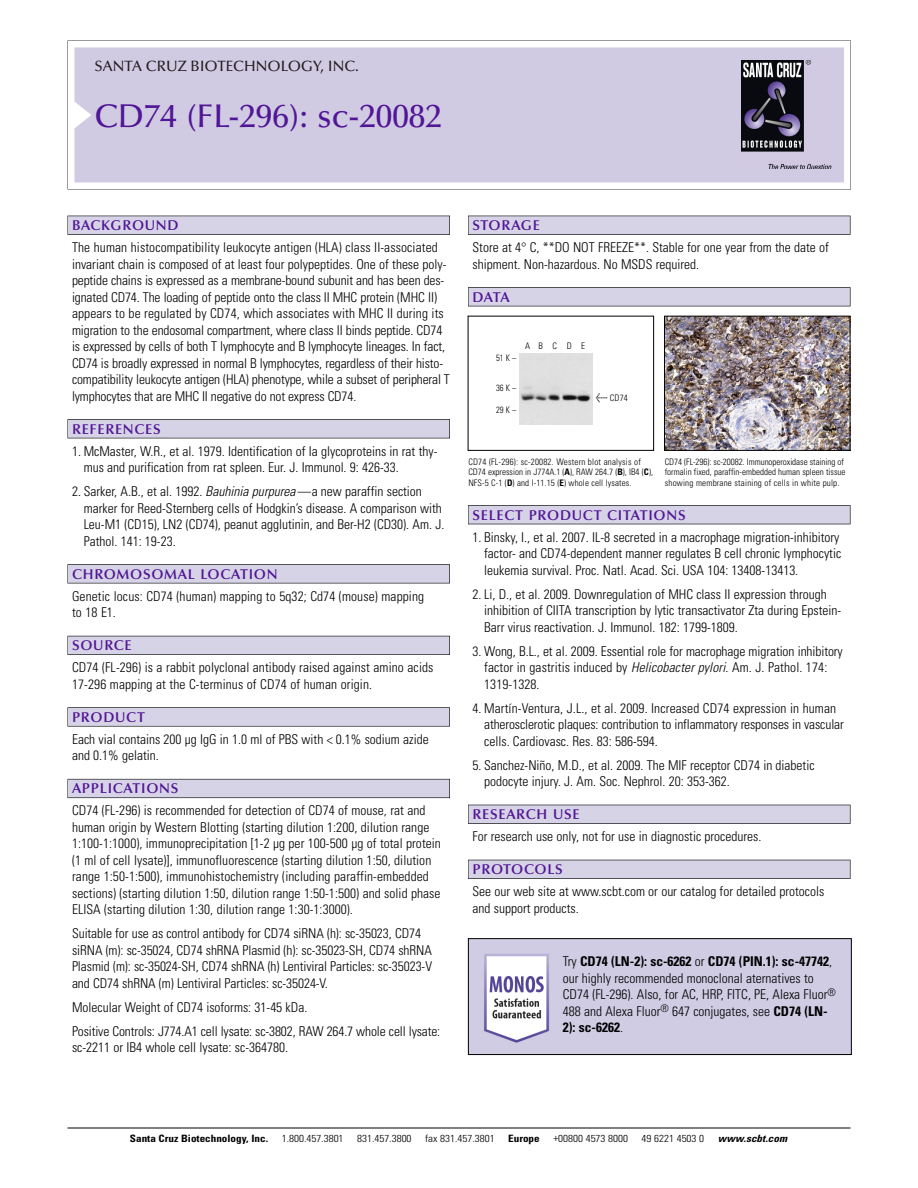
<style>
.page{position:relative;width:918px;height:1188px;background:#fff}
.page>*{position:absolute;margin:0;border:0;box-sizing:border-box;transform-origin:0 0}
.t1{font:500 33px "Optima";color:#511695}
.t2{font:500 15px "Optima";color:#231f20}
.t3{font:600 14.25px "Optima";letter-spacing:.05em;color:#511695}
.t4{font:300 condensed 13.5px/16.5px "Univers";color:#000}
.t5{font:300 condensed 10.2px "Univers";color:#000;scale:1.1 1}
.t6{font:700 condensed 10.2px "Univers";color:#000;scale:1.1 1}
.t7{font:italic 700 condensed 10.2px "Univers";letter-spacing:.005em;color:#000;scale:1.1 1}
.t8{font:300 condensed 9px/10.5px "Univers";color:#000}
.t9{font:300 condensed 9px "Univers";color:#000;scale:.95 1}
.s1{font-style:italic}
.s2{font-family:"Meta Plus";font-weight:400;font-stretch:normal;font-size:10.5px}
.s3{font-weight:700}
</style>
<div class="page">
<svg style="left:68px;top:40px;width:783px;height:149px"></svg>
<div style="left:74px;top:47px;width:770px;height:135px;background:#d1cae3"></div>
<img style="left:741px;top:60px;width:90px;height:108px">
<div style="left:68px;top:216px;width:382px;height:19px;background:#525155"></div>
<div style="left:68px;top:216px;width:381px;height:18px;background:#d7d3e7"></div>
<div style="left:68px;top:419px;width:382px;height:19px;background:#525155"></div>
<div style="left:68px;top:420px;width:381px;height:18px;background:#d7d3e7"></div>
<div style="left:68px;top:564px;width:382px;height:19px;background:#545357"></div>
<div style="left:68px;top:565px;width:381px;height:18px;background:#d7d3e7"></div>
<div style="left:68px;top:636px;width:382px;height:19px;background:#54535a"></div>
<div style="left:68px;top:636px;width:381px;height:18px;background:#d7d3e7"></div>
<svg style="left:68px;top:707px;width:382px;height:20px"></svg>
<div style="left:68px;top:708px;width:381px;height:18px;background:#d7d3e7"></div>
<div style="left:68px;top:779px;width:382px;height:19px;background:#66646e"></div>
<div style="left:68px;top:779px;width:381px;height:18px;background:#d7d3e7"></div>
<div style="left:468px;top:216px;width:382px;height:19px;background:#525155"></div>
<div style="left:468px;top:216px;width:382px;height:18px;background:#d7d3e7"></div>
<div style="left:468px;top:287px;width:382px;height:19px;background:#525155"></div>
<div style="left:468px;top:288px;width:382px;height:18px;background:#d7d3e7"></div>
<div style="left:468px;top:505px;width:382px;height:19px;background:#525156"></div>
<div style="left:468px;top:506px;width:382px;height:18px;background:#d7d3e7"></div>
<div style="left:468px;top:805px;width:382px;height:19px;background:#515055"></div>
<div style="left:468px;top:805px;width:382px;height:18px;background:#d7d3e7"></div>
<div style="left:468px;top:860px;width:382px;height:19px;background:#525158"></div>
<div style="left:468px;top:860px;width:382px;height:18px;background:#d7d3e7"></div>
<hr style="left:68px;top:1128px;width:782px;height:1px;background:#000">
<div style="left:468px;top:316px;width:186px;height:135px;border:1px solid #000"></div>
<img style="left:520px;top:354px;width:73px;height:70px">
<img style="left:666px;top:318px;width:182px;height:131px">
<div style="left:664px;top:316px;width:186px;height:135px;border:1px solid #000"></div>
<img style="left:470px;top:940px;width:380px;height:113px">
<div style="left:468px;top:938px;width:384px;height:117px;border:1px solid #000"></div>
<p class="t2" style="left:94px;top:61px;width:266px">SANTA CRUZ BIOTECHNOLOGY, INC.</p>
<h1 class="t1" style="left:94px;top:103px;width:349px">CD74 (FL-296): sc-20082</h1>
<p class="t3" style="left:72px;top:219px;width:108px">BACKGROUND</p>
<p class="t4" style="left:72px;top:240px;width:379px">The human histocompatibility leukocyte antigen (HLA) class II-associated invariant chain is composed of at least four polypeptides. One of these poly&shy;peptide chains is expressed as a membrane-bound subunit and has been des&shy;ignated CD74. The loading of peptide onto the class II MHC protein (MHC II) appears to be regulated by CD74, which associates with MHC II during its migration to the endosomal compartment, where class II binds peptide. CD74 is expressed by cells of both T lymphocyte and B lymphocyte lineages. In fact, CD74 is broadly expressed in normal B lymphocytes, regardless of their histo&shy;compatibility leukocyte antigen (HLA) phenotype, while a subset of peripheral T lymphocytes that are MHC II negative do not express CD74.</p>
<p class="t3" style="left:72px;top:423px;width:90px">REFERENCES</p>
<p class="t4" style="left:84px;top:444px;width:355px;text-indent:-12px">1. McMaster, W.R., et al. 1979. Identification of Ia glycoproteins in rat thy&shy;mus and purification from rat spleen. Eur. J. Immunol. 9: 426-33.</p>
<p class="t4" style="left:84px;top:484px;width:362px;text-indent:-12px">2. Sarker, A.B., et al. 1992. <span class="s1">Bauhinia purpurea—</span>a new paraffin section marker for Reed-Sternberg cells of Hodgkin’s disease. A comparison with Leu-M1 (CD15), LN2 (CD74), peanut agglutinin, and Ber-H2 (CD30). Am. J.<br>Pathol. 141: 19-23.</p>
<p class="t3" style="left:72px;top:568px;width:207px">CHROMOSOMAL LOCATION</p>
<p class="t4" style="left:72px;top:589px;width:354px">Genetic locus: CD74 (human) mapping to 5q32; Cd74 (mouse) mapping to 18 E1.</p>
<p class="t3" style="left:72px;top:640px;width:61px">SOURCE</p>
<p class="t4" style="left:72px;top:660px;width:363px">CD74 (FL-296) is a rabbit polyclonal antibody raised against amino acids<br>17-296 mapping at the C-terminus of CD74 of human origin.</p>
<p class="t3" style="left:72px;top:711px;width:74px">PRODUCT</p>
<p class="t4" style="left:72px;top:732px;width:358px">Each vial contains 200 µg IgG in 1.0 ml of PBS with &lt; 0.1% sodium azide and 0.1% gelatin.</p>
<p class="t3" style="left:72px;top:783px;width:108px">APPLICATIONS</p>
<p class="t4" style="left:72px;top:803px;width:370px">CD74 (FL-296) is recommended for detection of CD74 of mouse, rat and human origin by Western Blotting (starting dilution 1:200, dilution range 1:100-1:1000), immunoprecipitation [1-2 µg per 100-500 µg of total protein (1 ml of cell lysate)], immunofluorescence (starting dilution 1:50, dilution range 1:50-1:500), immunohistochemistry (including paraffin-embedded sections) (starting dilution 1:50, dilution range 1:50-1:500) and solid phase ELISA (starting dilution 1:30, dilution range 1:30-1:3000).</p>
<p class="t4" style="left:72px;top:926px;width:362px">Suitable for use as control antibody for CD74 siRNA (h): sc-35023, CD74 siRNA (m): sc-35024, CD74 shRNA Plasmid (h): sc-35023-SH, CD74 shRNA Plasmid (m): sc-35024-SH, CD74 shRNA (h) Lentiviral Particles: sc-35023-V and CD74 shRNA (m) Lentiviral Particles: sc-35024-V.</p>
<p class="t4" style="left:72px;top:996px;width:370px;line-height:24px">Molecular Weight of CD74 isoforms: 31-45 kDa.<br>Positive Controls: J774.A1 cell lysate: sc-3802, RAW 264.7 whole cell lysate:</p>
<p class="t4" style="left:72px;top:1040px;width:218px">sc-2211 or IB4 whole cell lysate: sc-364780.</p>
<p class="t3" style="left:473px;top:219px;width:69px">STORAGE</p>
<p class="t4" style="left:473px;top:240px;width:358px">Store at 4° C, **DO NOT FREEZE**. Stable for one year from the date of shipment. Non-hazardous. No MSDS required.</p>
<p class="t3" style="left:473px;top:291px;width:39px">DATA</p>
<p class="t9" style="left:496px;top:355px;width:23px">51K–</p>
<p class="t9" style="left:496px;top:385px;width:23px">36K–</p>
<p class="t9" style="left:496px;top:407px;width:23px">29K–</p>
<p class="t8" style="left:525px;top:341px;width:61px">ABCDE</p>
<p class="t8" style="left:596px;top:394px;width:33px"><span class="s2">&lt;</span> CD74</p>
<p class="t8" style="left:468px;top:457px;width:186px">CD74 (FL-296): sc-20082. Western blot analysis of<br>CD74 expression in J774A.1 (<span class="s3">A</span>), RAW 264.7 (<span class="s3">B</span>), IB4 (<span class="s3">C</span>),<br>NFS-5 C-1 (<span class="s3">D</span>) and I-11.15 (<span class="s3">E</span>) whole cell lysates.</p>
<p class="t8" style="left:665px;top:457px;width:182px">CD74 (FL-296): sc-20082. Immunoperoxidase staining of formalin fixed, paraffin-embedded human spleen tissue showing membrane staining of cells in white pulp.</p>
<p class="t3" style="left:473px;top:509px;width:215px">SELECT PRODUCT CITATIONS</p>
<p class="t4" style="left:484px;top:530px;width:359px;text-indent:-12px">1. Binsky, I., et al. 2007. IL-8 secreted in a macrophage migration-inhibitory factor- and CD74-dependent manner regulates B cell chronic lymphocytic leukemia survival. Proc. Natl. Acad. Sci. USA 104: 13408-13413.</p>
<p class="t4" style="left:484px;top:587px;width:359px;text-indent:-12px">2. Li, D., et al. 2009. Downregulation of MHC class II expression through inhibition of CIITA transcription by lytic transactivator Zta during Epstein-<br>Barr virus reactivation. J. Immunol. 182: 1799-1809.</p>
<p class="t4" style="left:484px;top:644px;width:360px;text-indent:-12px">3. Wong, B.L., et al. 2009. Essential role for macrophage migration inhibitory factor in gastritis induced by <span class="s1">Helicobacter pylori</span>. Am. J. Pathol. 174:<br>1319-1328.</p>
<p class="t4" style="left:484px;top:701px;width:361px;text-indent:-12px">4. Martín-Ventura, J.L., et al. 2009. Increased CD74 expression in human atherosclerotic plaques: contribution to inflammatory responses in vascular cells. Cardiovasc. Res. 83: 586-594.</p>
<p class="t4" style="left:484px;top:758px;width:332px;text-indent:-12px">5. Sanchez-Niño, M.D., et al. 2009. The MIF receptor CD74 in diabetic podocyte injury. J. Am. Soc. Nephrol. 20: 353-362.</p>
<p class="t3" style="left:473px;top:809px;width:109px">RESEARCH USE</p>
<p class="t4" style="left:473px;top:829px;width:290px">For research use only, not for use in diagnostic procedures.</p>
<p class="t3" style="left:473px;top:864px;width:92px">PROTOCOLS</p>
<p class="t4" style="left:473px;top:884px;width:353px">See our web site at www.scbt.com or our catalog for detailed protocols and support products.</p>
<p class="t4" style="left:563px;top:954px;width:275px">Try <span class="s3">CD74 (LN-2): sc-6262</span> or <span class="s3">CD74 (PIN.1): sc-47742</span>, our highly recommended monoclonal aternatives to CD74 (FL-296). Also, for AC, HRP, FITC, PE, Alexa Fluor<sup>® </sup>488 and Alexa Fluor<sup>®</sup> 647 conjugates, see <span class="s3">CD74 (LN-2): sc-6262</span>.</p>
<p class="t6" style="left:130px;top:1135px;width:127px">Santa Cruz Biotechnology, Inc.</p>
<p class="t5" style="left:282px;top:1135px;width:58px">1.800.457.3801</p>
<p class="t5" style="left:357px;top:1135px;width:51px">831.457.3800</p>
<p class="t5" style="left:425px;top:1135px;width:65px">fax 831.457.3801</p>
<p class="t6" style="left:508px;top:1135px;width:30px">Europe</p>
<p class="t5" style="left:553px;top:1135px;width:69px">+00800 4573 8000</p>
<p class="t5" style="left:642px;top:1135px;width:58px">49 6221 4503 0</p>
<p class="t7" style="left:718px;top:1135px;width:64px">www.scbt.com</p>
</div>
